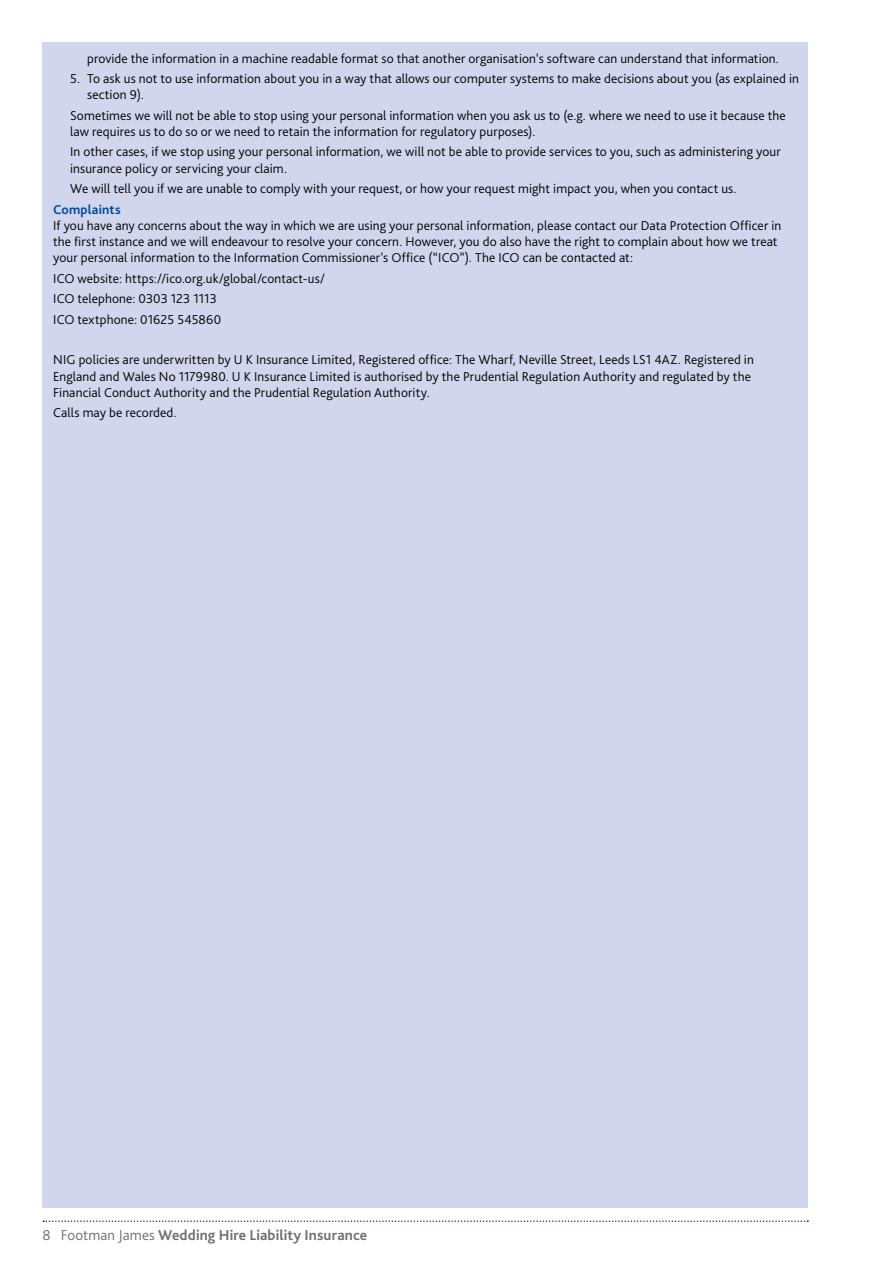
<style>
.page{position:relative;width:893px;height:1263px;background:#fff}
.page>*{position:absolute;margin:0;border:0;box-sizing:border-box;transform-origin:0 0}
.t1{font:700 15px "Bliss Pro";letter-spacing:.01em;color:#706f6f}
.t2{font:300 13.5px/16.2px "Bliss Pro";letter-spacing:.01em;color:#000}
.t3{font:700 13.5px "Bliss Pro";letter-spacing:.015em;color:#004a9a}
.s1{font-weight:300}
</style>
<div class="page">
<svg style="left:43px;top:1220px;width:765px;height:2px"></svg>
<div style="left:43px;top:43px;width:765px;height:1165px;background:#d2d6ed"></div>
<p class="t2" style="left:87px;top:50px;width:693px">provide the information in a machine readable format so that another organisation’s software can understand that information.</p>
<p class="t2" style="left:87px;top:70px;width:713px;text-indent:-17px">5. To ask us not to use information about you in a way that allows our computer systems to make decisions about you (as explained in section 9).</p>
<p class="t2" style="left:70px;top:107px;width:717px">Sometimes we will not be able to stop using your personal information when you ask us to (e.g. where we need to use it because the law requires us to do so or we need to retain the information for regulatory purposes).</p>
<p class="t2" style="left:70px;top:144px;width:712px">In other cases, if we stop using your personal information, we will not be able to provide services to you, such as administering your insurance policy or servicing your claim.</p>
<p class="t2" style="left:70px;top:180px;width:668px">We will tell you if we are unable to comply with your request, or how your request might impact you, when you contact us.</p>
<p class="t3" style="left:53px;top:201px;width:69px">Complaints</p>
<p class="t2" style="left:53px;top:217px;width:730px">If you have any concerns about the way in which we are using your personal information, please contact our Data Protection Officer in the first instance and we will endeavour to resolve your concern. However, you do also have the right to complain about how we treat your personal information to the Information Commissioner’s Office (“ICO”). The ICO can be contacted at:</p>
<p class="t2" style="left:53px;top:270px;width:273px">ICO website: https://ico.org.uk/global/contact-us/</p>
<p class="t2" style="left:53px;top:290px;width:165px">ICO telephone: 0303 123 1113</p>
<p class="t2" style="left:53px;top:311px;width:169px">ICO textphone: 01625 545860</p>
<p class="t2" style="left:53px;top:352px;width:702px">NIG policies are underwritten by U K Insurance Limited, Registered office: The Wharf, Neville Street, Leeds LS1 4AZ. Registered in<br>England and Wales No 1179980. U K Insurance Limited is authorised by the Prudential Regulation Authority and regulated by the<br>Financial Conduct Authority and the Prudential Regulation Authority.</p>
<p class="t2" style="left:53px;top:404px;width:125px">Calls may be recorded.</p>
<p class="t1" style="left:43px;top:1225px;width:326px"><span class="s1">8 Footman James</span> Wedding Hire Liability Insurance</p>
</div>
